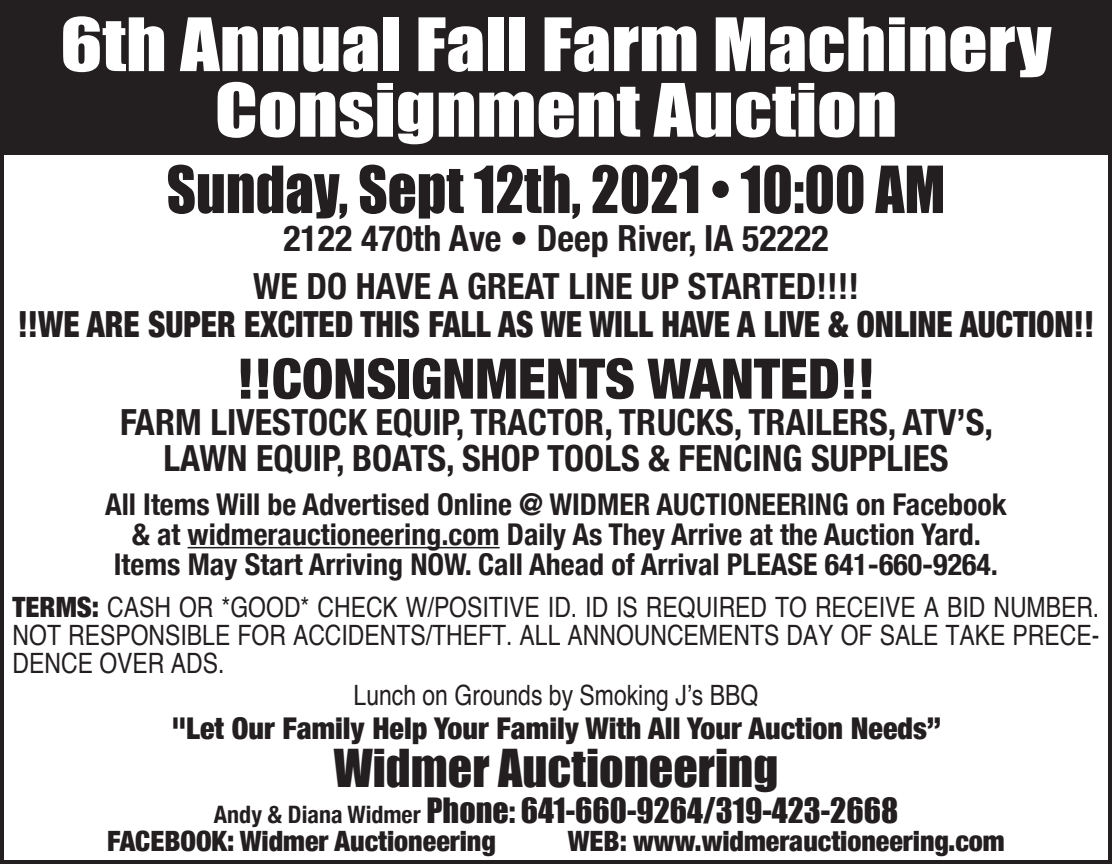
<style>
.page{position:relative;width:1112px;height:864px;background:#fff}
.page>*{position:absolute;margin:0;border:0;box-sizing:border-box;transform-origin:0 0}
.t1{font:68px/65.6px "Impact";color:#fff;text-align:center;scale:1.14 1}
.t2{font:60px "Impact";color:#231f20;scale:.95 1}
.t3{font:900 condensed 56px "Helvetica Neue";color:#231f20}
.t4{font:48px "Impact";color:#231f20}
.t5{font:700 condensed 36px/47.2px "Helvetica Neue";color:#231f20;text-align:center}
.t6{font:900 condensed 36px "Helvetica Neue";color:#231f20;scale:.9 1}
.t7{font:32px "Impact";color:#231f20}
.t8{font:700 condensed 30px/30px "Helvetica Neue";color:#231f20;text-align:center}
.t9{font:900 condensed 30px "Helvetica Neue";color:#231f20}
.t10{font:condensed 28px/28px "Helvetica";color:#231f20;text-align:justify}
.t11{font:900 condensed 28px "Helvetica Neue";color:#231f20}
.s1{font-family:"Helvetica Neue";font-weight:900}
.s2{font-family:"Helvetica Neue";font-weight:700;font-stretch:condensed;font-size:24px}
</style>
<div class="page">
<hr style="left:187px;top:547px;width:312px;height:1px;background:#231f20">
<div style="left:0;top:0;width:1112px;height:154px;background:#231f20"></div>
<h1 class="t1" style="left:60px;top:10px;width:871px">6th Annual Fall Farm Machinery<br>Consignment Auction</h1>
<h2 class="t2" style="left:167px;top:143px;width:821px">Sunday, Sept 12th, 2021 • 10:00 AM</h2>
<p class="t5" style="left:253px;top:213px;width:607px">2122 470th Ave • Deep River, IA 52222<br>WE DO HAVE A GREAT LINE UP STARTED!!!!</p>
<p class="t6" style="left:18px;top:294px;width:1197px">!!WE ARE SUPER EXCITED THIS FALL AS WE WILL HAVE A LIVE &amp; ONLINE AUCTION!!</p>
<h3 class="t3" style="left:237px;top:333px;width:640px">!!CONSIGNMENTS WANTED!!</h3>
<p class="t5" style="left:120px;top:401px;width:874px;line-height:36px">FARM LIVESTOCK EQUIP, TRACTOR, TRUCKS, TRAILERS, ATV’S,<br>LAWN EQUIP, BOATS, SHOP TOOLS &amp; FENCING SUPPLIES</p>
<p class="t8" style="left:105px;top:487px;width:903px">All Items Will be Advertised Online @ WIDMER AUCTIONEERING on Facebook &amp; at widmerauctioneering.com Daily As They Arrive at the Auction Yard.<br>Items May Start Arriving NOW. Call Ahead of Arrival PLEASE 641-660-9264.</p>
<p class="t10" style="left:13px;top:592px;width:1088px"><span class="s1">TERMS:</span> CASH OR *GOOD* CHECK W/POSITIVE ID. ID IS REQUIRED TO RECEIVE A BID NUMBER.<br>NOT RESPONSIBLE FOR ACCIDENTS/THEFT. ALL ANNOUNCEMENTS DAY OF SALE TAKE PRECE-DENCE OVER ADS.</p>
<p class="t10" style="left:353px;top:680px;width:406px">Lunch on Grounds by Smoking J’s BBQ</p>
<p class="t9" style="left:172px;top:703px;width:771px">"Let Our Family Help Your Family With All Your Auction Needs”</p>
<h3 class="t4" style="left:334px;top:731px;width:446px">Widmer Auctioneering</h3>
<p class="t7" style="left:214px;top:785px;width:686px"><span class="s2">Andy &amp; Diana Widmer</span> Phone: 641-660-9264/319-423-2668</p>
<p class="t11" style="left:107px;top:818px;width:390px">FACEBOOK: Widmer Auctioneering</p>
<p class="t11" style="left:568px;top:818px;width:438px">WEB: www.widmerauctioneering.com</p>
</div>
